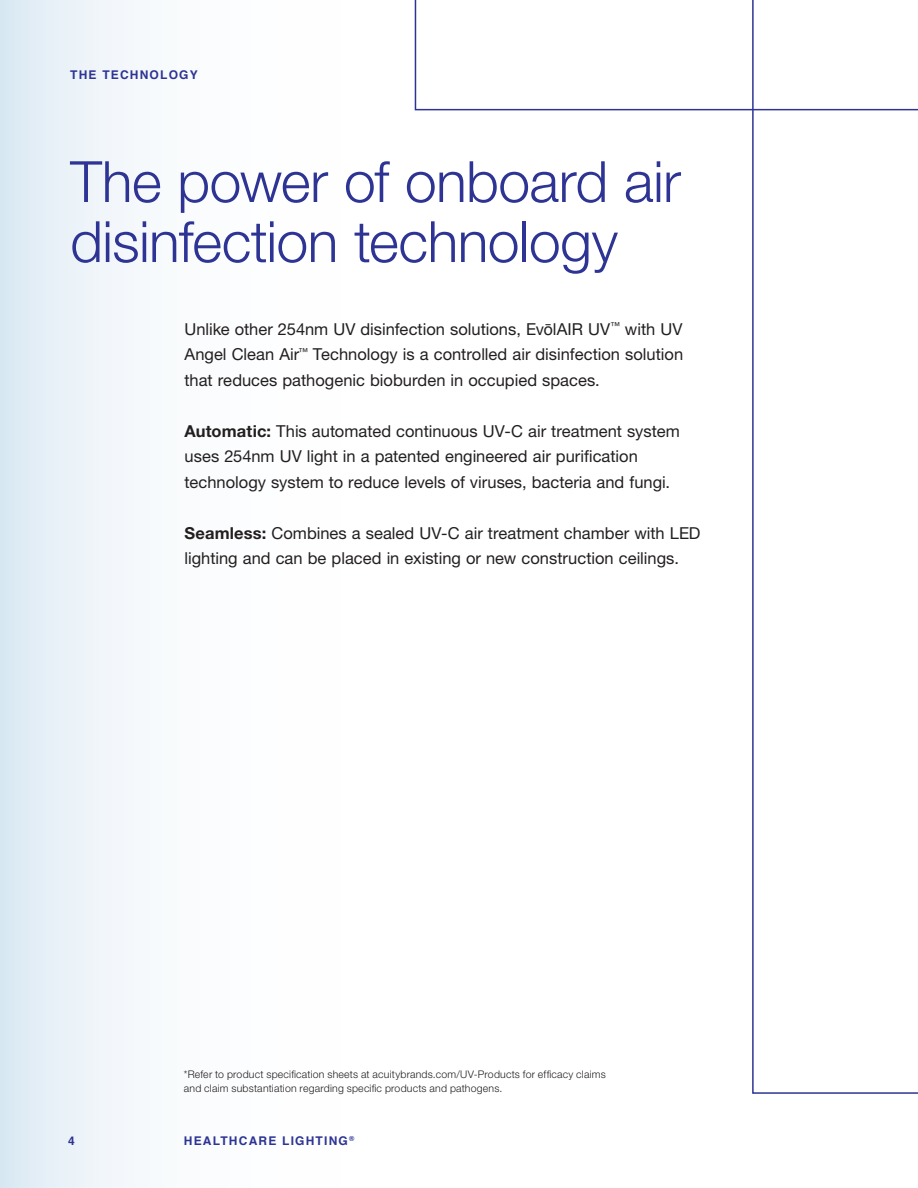
<style>
.page{position:relative;width:918px;height:1188px;background:#fff}
.page>*{position:absolute;margin:0;border:0;box-sizing:border-box;transform-origin:0 0}
.t1{font:300 57px/60px "Helvetica Neue LT Std";letter-spacing:-.01em;color:#2d3494}
.t2{font:16.5px/25.5px "Helvetica Neue LT Std";color:#231f20}
.t3{font:700 12px "Helvetica";letter-spacing:.1em;color:#2d3494}
.t4{font:300 10.5px/13.5px "Helvetica Neue LT Std";letter-spacing:.02em;color:#231f20}
.s1{font-family:"Helvetica"}
.s2{font-weight:700}
</style>
<div class="page">
<svg style="left:415px;top:0;width:336px;height:110px"></svg>
<svg style="left:751px;top:0;width:167px;height:1094px"></svg>
<p class="t3" style="left:70px;top:65px;width:129px">THE TECHNOLOGY</p>
<h1 class="t1" style="left:70px;top:151px;width:612px">The power of onboard air disinfection technology</h1>
<p class="t2" style="left:185px;top:316px;width:500px;text-align:justify">Unlike other 254nm UV disinfection solutions, Ev<span class="s1">ō</span>lAIR UV<sup>™</sup> with UV Angel Clean Air<sup>™</sup> Technology is a controlled air disinfection solution that reduces pathogenic bioburden in occupied spaces.</p>
<p class="t2" style="left:185px;top:418px;width:497px"><span class="s2">Automatic:</span> This automated continuous UV-C air treatment system uses 254nm UV light in a patented engineered air purification technology system to reduce levels of viruses, bacteria and fungi.</p>
<p class="t2" style="left:185px;top:520px;width:518px"><span class="s2">Seamless:</span> Combines a sealed UV-C air treatment chamber with LED lighting and can be placed in existing or new construction ceilings.</p>
<p class="t3" style="left:68px;top:1131px;width:8px">4</p>
<p class="t4" style="left:184px;top:1067px;width:424px">*Refer to product specification sheets at acuitybrands.com/UV-Products for efficacy claims and claim substantiation regarding specific products and pathogens.</p>
<p class="t3" style="left:184px;top:1131px;width:172px">HEALTHCARE LIGHTING<sup>®</sup></p>
</div>
